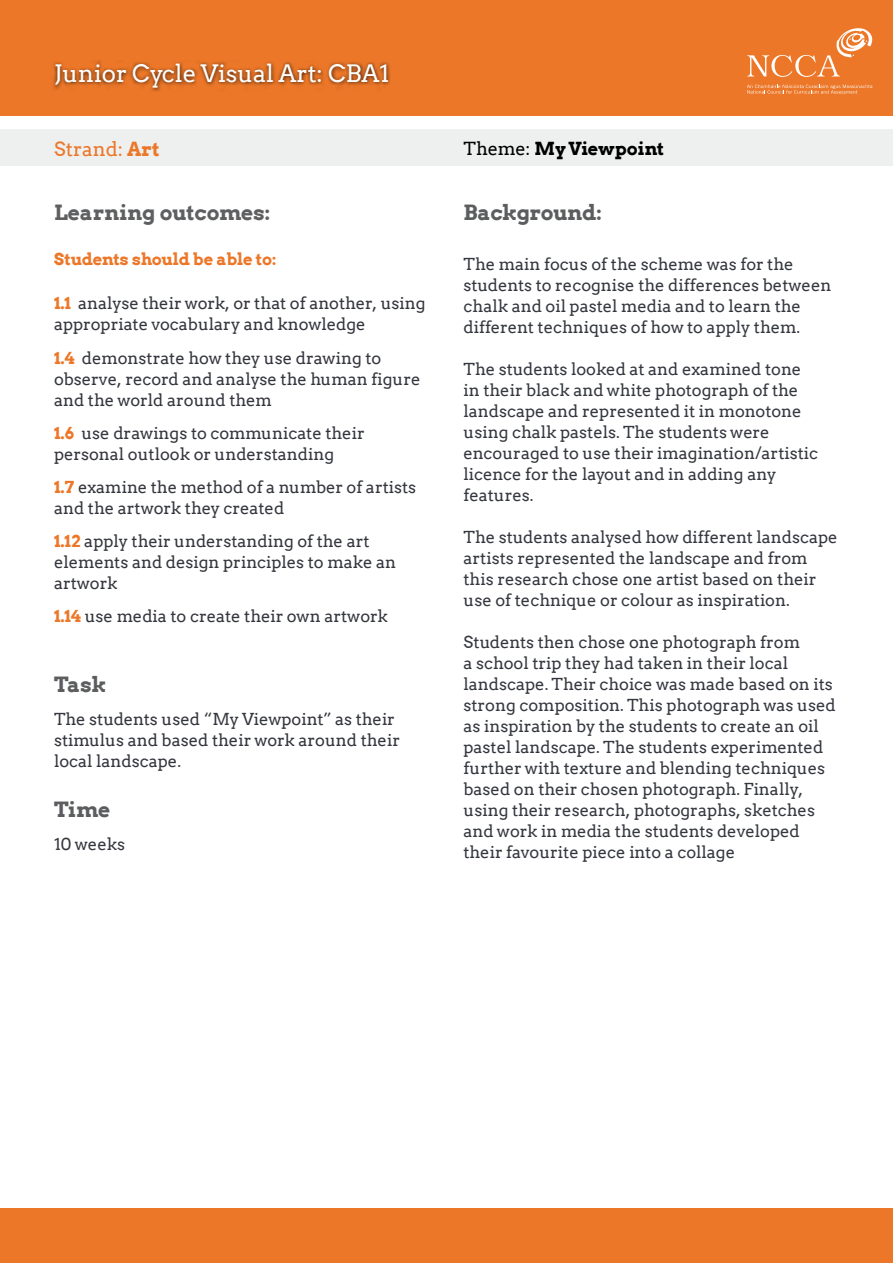
<style>
.page{position:relative;width:893px;height:1263px;background:#fff}
.page>*{position:absolute;margin:0;border:0;box-sizing:border-box;transform-origin:0 0}
.t1{font:24px "Arvo";color:#fff}
.t2{font:700 21px "Arvo";letter-spacing:-.01em;color:#5b5d5e}
.t3{font:700 21px "Arvo";color:#5e5f61}
.t4{font:19.5px "Arvo";color:#ec7728}
.t5{font:700 18px "Arvo";color:#000}
.t6{font:16.5px/21px "Arvo";color:#34373e}
.t7{font:16.5px/21px "Arvo";color:#34363d}
.t8{font:700 16.5px "Arvo";letter-spacing:-.01em;color:#ec7728}
.s1{font-weight:700}
.s2{font-weight:400}
.s3{font-weight:700;color:#ec7728}
</style>
<div class="page">
<div style="left:0;top:130px;width:893px;height:36px;background:#eeefef"></div>
<div style="left:0;top:0;width:893px;height:116px;background:#ec7728"></div>
<div style="left:52px;top:60px;width:340px;height:32px;background:#000;opacity:.73"></div>
<svg style="left:747px;top:85px;width:125px;height:9px"></svg>
<svg style="left:747px;top:28px;width:125px;height:49px"></svg>
<div style="left:0;top:1209px;width:893px;height:54px;background:#ec7728"></div>
<h1 class="t1" style="left:54px;top:60px;width:337px">Junior Cycle Visual Art: CBA1</h1>
<p class="t4" style="left:54px;top:138px;width:107px">Strand: <span class="s1">Art</span></p>
<p class="t5" style="left:463px;top:138px;width:202px"><span class="s2">Theme:</span> My Viewpoint</p>
<p class="t3" style="left:54px;top:201px;width:218px">Learning outcomes:</p>
<p class="t8" style="left:54px;top:250px;width:224px">Students should be able to:</p>
<p class="t7" style="left:54px;top:293px;width:373px"><span class="s3">1.1</span> analyse their work, or that of another, using appropriate vocabulary and knowledge</p>
<p class="t7" style="left:54px;top:347px;width:368px"><span class="s3">1.4</span> demonstrate how they use drawing to observe, record and analyse the human figure and the world around them</p>
<p class="t7" style="left:54px;top:422px;width:312px"><span class="s3">1.6</span> use drawings to communicate their personal outlook or understanding</p>
<p class="t7" style="left:54px;top:476px;width:364px"><span class="s3">1.7</span> examine the method of a number of artists and the artwork they created</p>
<p class="t7" style="left:54px;top:530px;width:344px"><span class="s3">1.12</span> apply their understanding of the art elements and design principles to make an artwork</p>
<p class="t7" style="left:54px;top:605px;width:335px"><span class="s3">1.14</span> use media to create their own artwork</p>
<p class="t2" style="left:54px;top:672px;width:54px">Task</p>
<p class="t7" style="left:54px;top:709px;width:348px">The students used “My Viewpoint” as their stimulus and based their work around their local landscape.</p>
<p class="t2" style="left:54px;top:797px;width:58px">Time</p>
<p class="t7" style="left:54px;top:833px;width:73px">10 weeks</p>
<p class="t2" style="left:463px;top:201px;width:140px">Background:</p>
<p class="t6" style="left:463px;top:253px;width:369px">The main focus of the scheme was for the students to recognise the differences between chalk and oil pastel media and to learn the different techniques of how to apply them.</p>
<p class="t6" style="left:463px;top:358px;width:356px">The students looked at and examined tone in their black and white photograph of the landscape and represented it in monotone using chalk pastels. The students were encouraged to use their imagination/artistic licence for the layout and in adding any features.</p>
<p class="t6" style="left:463px;top:526px;width:376px">The students analysed how different landscape artists represented the landscape and from this research chose one artist based on their use of technique or colour as inspiration.</p>
<p class="t6" style="left:463px;top:631px;width:374px">Students then chose one photograph from<br>a school trip they had taken in their local landscape. Their choice was made based on its strong composition. This photograph was used as inspiration by the students to create an oil pastel landscape. The students experimented further with texture and blending techniques based on their chosen photograph. Finally, using their research, photographs, sketches and work in media the students developed their favourite piece into a collage</p>
</div>
